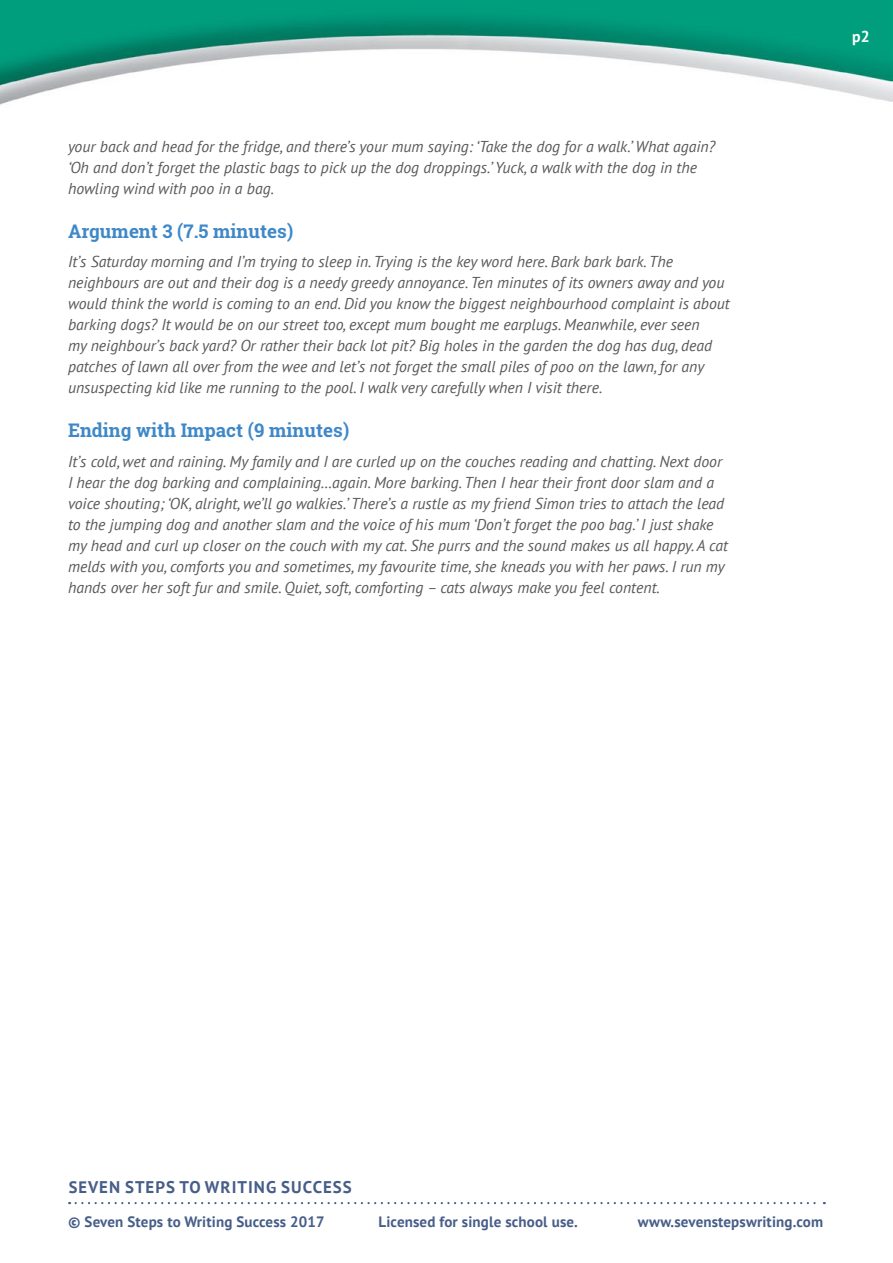
<style>
.page{position:relative;width:893px;height:1263px;background:#fff}
.page>*{position:absolute;margin:0;border:0;box-sizing:border-box;transform-origin:0 0}
.t1{font:700 18.75px "Roboto Slab";color:#3f88c8}
.t2{font:700 16.8px "PT Sans";letter-spacing:.06em;color:#475e89}
.t3{font:italic 15.75px/21px "PT Sans";color:#58595b}
.t4{font:700 15.75px "PT Sans";color:#fff}
.t5{font:700 15px "PT Sans";letter-spacing:.01em;color:#475e89}
.s1{font-size:16.5px}
</style>
<div class="page">
<img style="left:0;top:0;width:893px;height:1205px">
<svg style="left:76px;top:1202px;width:749px;height:2px"></svg>
<p class="t3" style="left:68px;top:136px;width:649px">your back and head for the fridge, and there’s your mum saying: ‘Take the dog for a walk.’ What again? ‘Oh and don’t forget the plastic bags to pick up the dog droppings.’ Yuck, a walk with the dog in the howling wind with poo in a bag.</p>
<p class="t1" style="left:68px;top:218px;width:227px">Argument 3 (7.5 minutes)</p>
<p class="t3" style="left:68px;top:251px;width:663px">It’s Saturday morning and I’m trying to sleep in. Trying is the key word here. Bark bark bark. The neighbours are out and their dog is a needy greedy annoyance. Ten minutes of its owners away and you would think the world is coming to an end. Did you know the biggest neighbourhood complaint is about barking dogs? It would be on our street too, except mum bought me earplugs. Meanwhile, ever seen<br>my neighbour’s back yard? Or rather their back lot pit? Big holes in the garden the dog has dug, dead patches of lawn all over from the wee and let’s not forget the small piles of poo on the lawn, for any unsuspecting kid like me running to the pool. I walk very carefully when I visit there.</p>
<p class="t1" style="left:68px;top:417px;width:283px">Ending with Impact (9 minutes)</p>
<p class="t3" style="left:68px;top:450px;width:661px">It’s cold, wet and raining. My family and I are curled up on the couches reading and chatting. Next door I hear the dog barking and complaining…again. More barking. Then I hear their front door slam and a voice shouting; ‘OK, alright, we’ll go walkies.’ There’s a rustle as my friend Simon tries to attach the lead to the jumping dog and another slam and the voice of his mum ‘Don’t forget the poo bag.’ I just shake my head and curl up closer on the couch with my cat. She purrs and the sound makes us all happy. A cat melds with you, comforts you and sometimes, my favourite time, she kneads you with her paws. I run my hands over her soft fur and smile. Quiet, soft, comforting – cats always make you feel content.</p>
<p class="t4" style="left:852px;top:26px;width:19px">p2</p>
<p class="t2" style="left:69px;top:1175px;width:275px"><span class="s1">Se</span>ven Steps to Writing Success</p>
<p class="t5" style="left:68px;top:1212px;width:258px">© Seven Steps to Writing Success 2017</p>
<p class="t5" style="left:379px;top:1212px;width:201px">Licensed for single school use.</p>
<p class="t5" style="left:638px;top:1212px;width:187px">www.sevenstepswriting.com</p>
</div>
